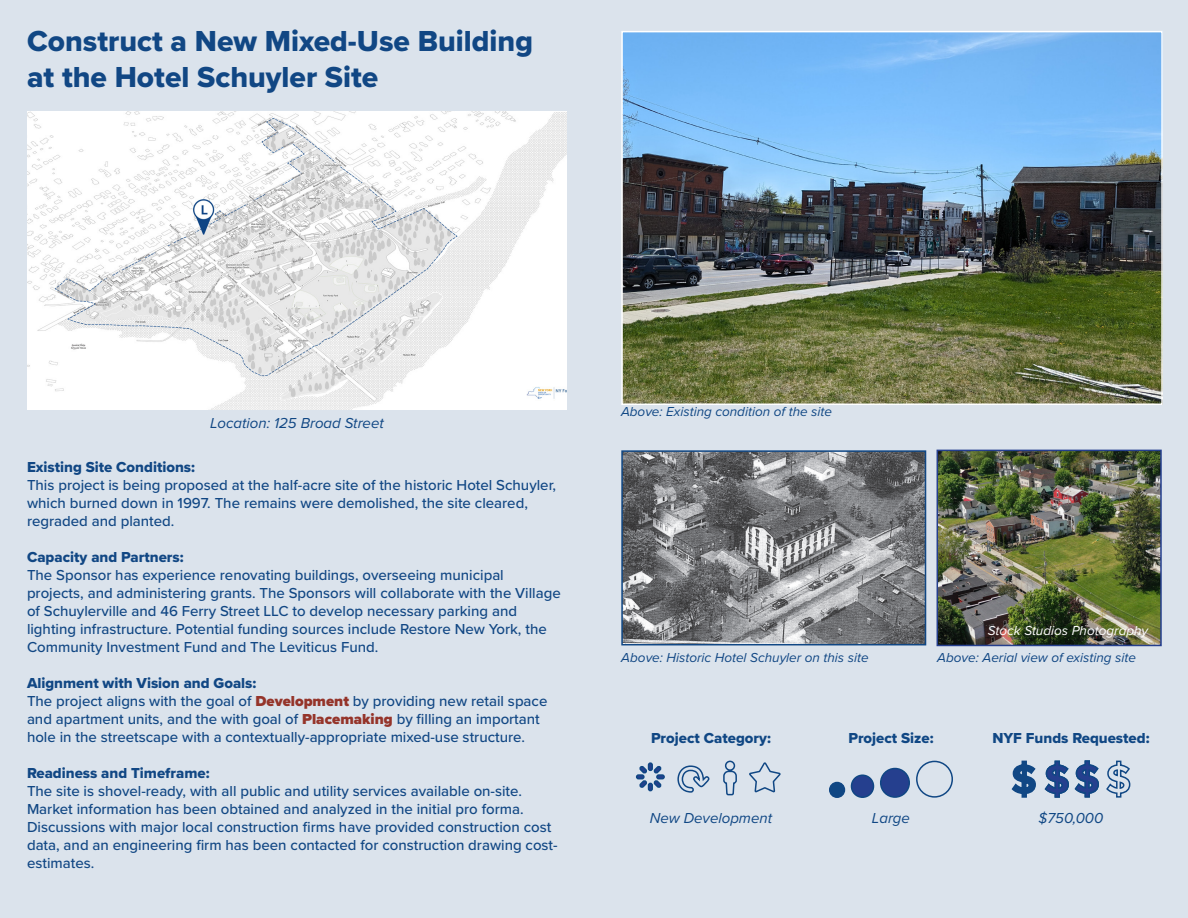
<style>
.page{position:relative;width:1188px;height:918px;background:#dbe3ec}
.page>*{position:absolute;margin:0;border:0;box-sizing:border-box;transform-origin:0 0}
.t1{font:30px/36px "Proxima Nova Extrabld";color:#114784}
.t2{font:500 15px/18px "Proxima Nova";color:#114784}
.t3{font:15px "Proxima Nova Extrabld";color:#114784}
.t4{font:italic 15px "Proxima Nova";color:#104784}
.t5{font:15px "Proxima Nova Extrabld";color:#104784}
.t6{font:italic 13.5px "Proxima Nova";color:#114784}
.t7{font:italic 13.5px "Proxima Nova";color:#104784}
.t8{font:italic 13.5px "Proxima Nova";color:#fff}
.s1{font-weight:900;color:#95342a}
</style>
<div class="page">
<svg style="left:1011px;top:760px;width:25px;height:38px"></svg>
<div style="left:830px;top:783px;width:14px;height:14px;background:#104784;border-radius:50%"></div>
<div style="left:829px;top:782px;width:16px;height:16px;border:2px solid #104784;border-radius:50%"></div>
<div style="left:916px;top:761px;width:37px;height:37px;border:2px solid #104784;border-radius:50%"></div>
<img style="left:27px;top:111px;width:540px;height:298px">
<div style="left:881px;top:769px;width:28px;height:28px;background:#253f8e;border-radius:50%"></div>
<div style="left:880px;top:768px;width:30px;height:30px;border:2px solid #104784;border-radius:50%"></div>
<div style="left:852px;top:775px;width:22px;height:22px;background:#253f8e;border-radius:50%"></div>
<div style="left:851px;top:774px;width:23px;height:24px;border:2px solid #104784;border-radius:50%"></div>
<img style="left:624px;top:453px;width:299px;height:189px">
<div style="left:621px;top:450px;width:305px;height:195px;border:2px solid #104784"></div>
<svg style="left:635px;top:762px;width:30px;height:30px"></svg>
<svg style="left:749px;top:762px;width:32px;height:31px"></svg>
<svg style="left:677px;top:765px;width:33px;height:28px"></svg>
<svg style="left:723px;top:760px;width:14px;height:36px"></svg>
<svg style="left:1044px;top:760px;width:87px;height:38px"></svg>
<img style="left:940px;top:453px;width:219px;height:190px">
<div style="left:937px;top:450px;width:225px;height:196px;border:2px solid #253f8e"></div>
<img style="left:624px;top:34px;width:536px;height:368px">
<div style="left:621px;top:31px;width:542px;height:374px;border:2px solid #fff"></div>
<p class="t1" style="left:27px;top:22px;width:508px">Construct a New Mixed-Use Building at the Hotel Schuyler Site</p>
<p class="t4" style="left:210px;top:411px;width:175px">Location: 125 Broad Street</p>
<p class="t3" style="left:27px;top:456px;width:170px">Existing Site Conditions:</p>
<p class="t2" style="left:27px;top:476px;width:531px">This project is being proposed at the half-acre site of the historic Hotel Schuyler, which burned down in 1997. The remains were demolished, the site cleared, regraded and planted.</p>
<p class="t3" style="left:27px;top:546px;width:158px">Capacity and Partners:</p>
<p class="t2" style="left:27px;top:566px;width:535px">The Sponsor has experience renovating buildings, overseeing municipal projects, and administering grants. The Sponsors will collaborate with the Village of Schuylerville and 46 Ferry Street LLC to develop necessary parking and lighting infrastructure. Potential funding sources include Restore New York, the Community Investment Fund and The Leviticus Fund.</p>
<p class="t3" style="left:27px;top:672px;width:231px">Alignment with Vision and Goals:</p>
<p class="t2" style="left:27px;top:692px;width:522px">The project aligns with the goal of <span class="s1">Development</span> by providing new retail space and apartment units, and the with goal of <span class="s1">Placemaking</span> by filling an important hole in the streetscape with a contextually-appropriate mixed-use structure.</p>
<p class="t3" style="left:27px;top:762px;width:184px">Readiness and Timeframe:</p>
<p class="t2" style="left:27px;top:782px;width:532px">The site is shovel-ready, with all public and utility services available on-site.<br>Market information has been obtained and analyzed in the initial pro forma.<br>Discussions with major local construction firms have provided construction cost data, and an engineering firm has been contacted for construction drawing cost&shy;estimates.</p>
<p class="t7" style="left:621px;top:401px;width:213px">Above: Existing condition of the site</p>
<p class="t6" style="left:621px;top:648px;width:249px">Above: Historic Hotel Schuyler on this site</p>
<p class="t8" style="left:988px;top:620px;width:162px">Stock Studios Photography</p>
<p class="t6" style="left:937px;top:648px;width:200px">Above: Aerial view of existing site</p>
<p class="t5" style="left:651px;top:727px;width:121px">Project Category:</p>
<p class="t5" style="left:848px;top:727px;width:87px">Project Size:</p>
<p class="t5" style="left:992px;top:727px;width:159px">NYF Funds Requested:</p>
<p class="t4" style="left:650px;top:807px;width:124px">New Development</p>
<p class="t4" style="left:872px;top:807px;width:40px">Large</p>
<p class="t4" style="left:1039px;top:807px;width:66px">$750,000</p>
</div>
